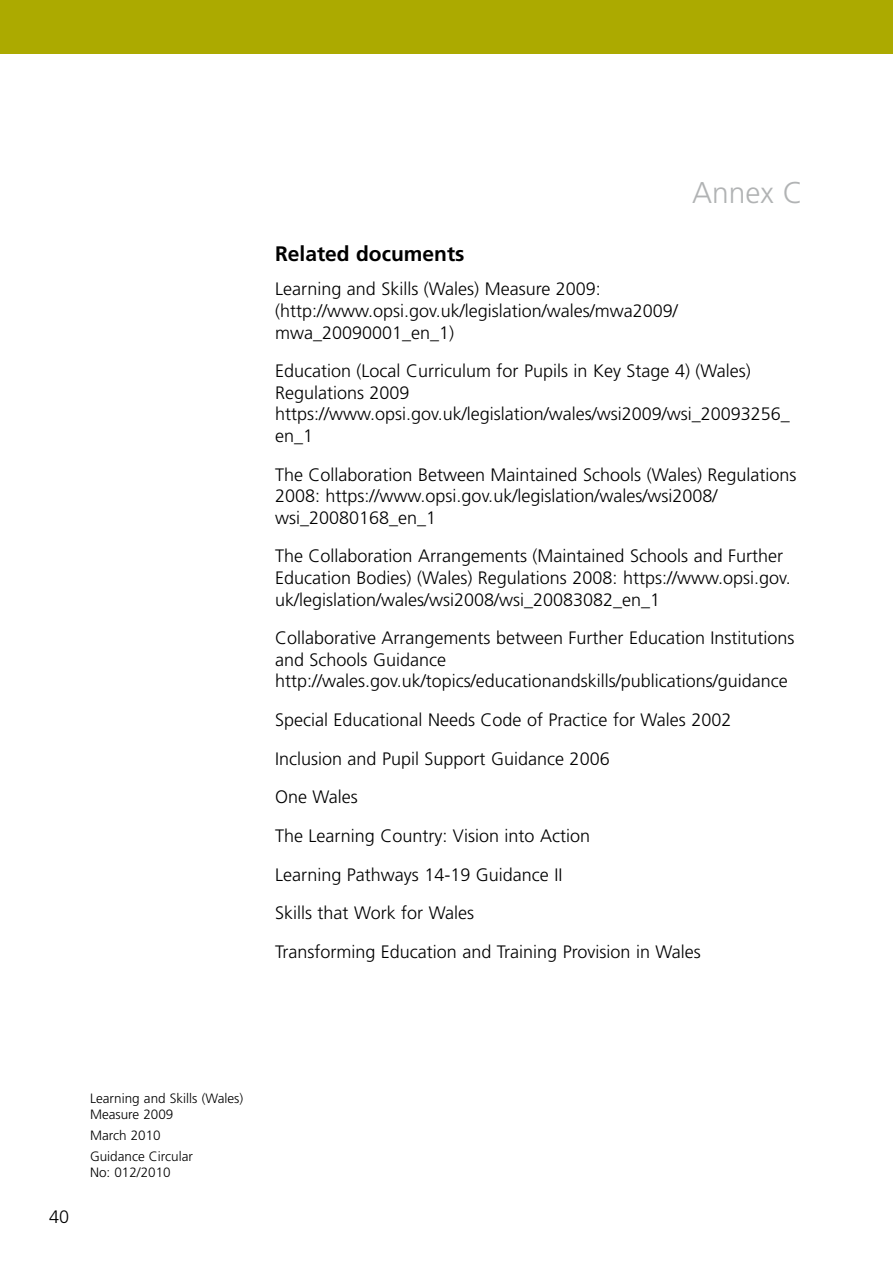
<style>
.page{position:relative;width:893px;height:1263px;background:#fff}
.page>*{position:absolute;margin:0;border:0;box-sizing:border-box;transform-origin:0 0}
.t1{font:300 30px "Frutiger";color:#b1b3b4}
.t2{font:700 21px "Frutiger";color:#000}
.t3{font:300 18px/21.6px "Frutiger";color:#000}
.t4{font:300 13.5px/16.5px "Frutiger";color:#000}
</style>
<div class="page">
<div style="left:0;top:0;width:893px;height:53px;background:#acaa00"></div>
<svg style="left:843px;top:53px;width:50px;height:1px"></svg>
<h1 class="t1" style="left:692px;top:176px;width:112px">Annex C</h1>
<p class="t2" style="left:275px;top:241px;width:191px">Related documents</p>
<p class="t3" style="left:275px;top:279px;width:404px">Learning and Skills (Wales) Measure 2009: (http://www.opsi.gov.uk/legislation/wales/mwa2009/ mwa_20090001_en_1)</p>
<p class="t3" style="left:275px;top:360px;width:516px">Education (Local Curriculum for Pupils in Key Stage 4) (Wales)<br>Regulations 2009 https://www.opsi.gov.uk/legislation/wales/wsi2009/wsi_20093256_ en_1</p>
<p class="t3" style="left:275px;top:464px;width:523px">The Collaboration Between Maintained Schools (Wales) Regulations<br>2008: https://www.opsi.gov.uk/legislation/wales/wsi2008/ wsi_20080168_en_1</p>
<p class="t3" style="left:275px;top:546px;width:517px">The Collaboration Arrangements (Maintained Schools and Further<br>Education Bodies) (Wales) Regulations 2008: https://www.opsi.gov. uk/legislation/wales/wsi2008/wsi_20083082_en_1</p>
<p class="t3" style="left:275px;top:627px;width:521px">Collaborative Arrangements between Further Education Institutions and Schools Guidance http://wales.gov.uk/topics/educationandskills/publications/guidance</p>
<p class="t3" style="left:275px;top:701px;width:458px;line-height:38.5px">Special Educational Needs Code of Practice for Wales 2002<br>Inclusion and Pupil Support Guidance 2006<br>One Wales<br>The Learning Country: Vision into Action<br>Learning Pathways 14-19 Guidance II<br>Skills that Work for Wales<br>Transforming Education and Training Provision in Wales</p>
<p class="t3" style="left:49px;top:1206px;width:22px">40</p>
<p class="t4" style="left:90px;top:1090px;width:155px">Learning and Skills (Wales)<br>Measure 2009</p>
<p class="t4" style="left:90px;top:1125px;width:104px;line-height:20.7px">March 2010<br>Guidance Circular</p>
<p class="t4" style="left:90px;top:1164px;width:82px">No: 012/2010</p>
</div>
